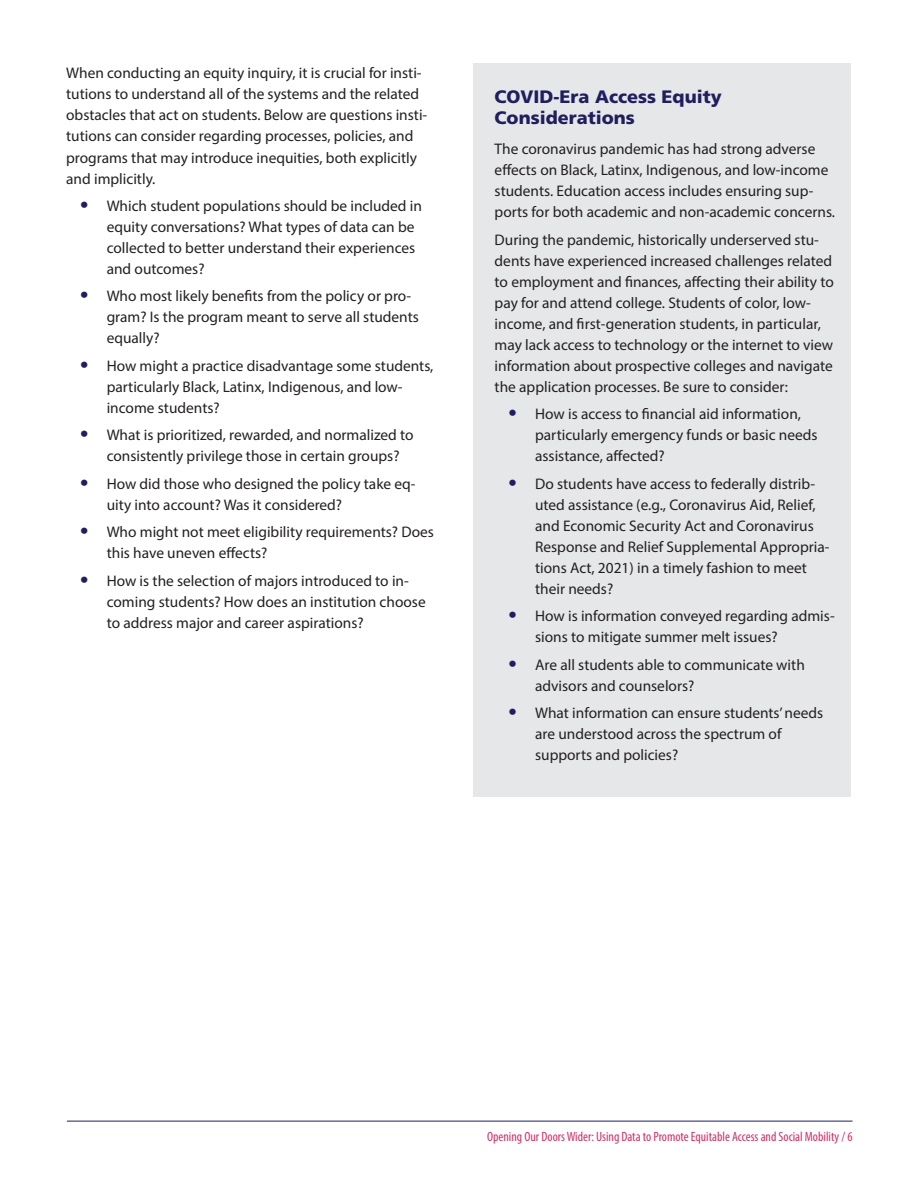
<style>
.page{position:relative;width:918px;height:1188px;background:#fff}
.page>*{position:absolute;margin:0;border:0;box-sizing:border-box;transform-origin:0 0}
.t1{font:900 18px/21px "Frutiger LT Std";color:#201e5e}
.t2{font:15.3px/21px "Myriad Pro";color:#231f20}
.t3{font:condensed 13.5px "Myriad Pro";color:#cd3267}
.s1{font-family:"Frutiger LT Std";font-weight:900;font-size:18px;color:#201e5e}
</style>
<div class="page">
<hr style="left:67px;top:1121px;width:786px;height:1px;background:#201e5e">
<div style="left:473px;top:63px;width:377px;height:734px;background:#e6e7e9"></div>
<p class="t2" style="left:66px;top:63px;width:363px">When conducting an equity inquiry, it is crucial for insti&shy;tutions to understand all of the systems and the related obstacles that act on students. Below are questions insti&shy;tutions can consider regarding processes, policies, and programs that may introduce inequities, both explicitly and implicitly.</p>
<p class="t2" style="left:107px;top:195px;width:317px;text-indent:-27px"><span class="s1">•</span> Which student populations should be included in equity conversations? What types of data can be collected to better understand their experiences and outcomes?</p>
<p class="t2" style="left:107px;top:286px;width:314px;text-indent:-27px"><span class="s1">•</span> Who most likely benefits from the policy or pro&shy;gram? Is the program meant to serve all students equally?</p>
<p class="t2" style="left:107px;top:355px;width:328px;text-indent:-27px"><span class="s1">•</span> How might a practice disadvantage some students, particularly Black, Latinx, Indigenous, and low&shy;income students?</p>
<p class="t2" style="left:107px;top:425px;width:308px;text-indent:-27px"><span class="s1">•</span> What is prioritized, rewarded, and normalized to consistently privilege those in certain groups?</p>
<p class="t2" style="left:107px;top:473px;width:310px;text-indent:-27px"><span class="s1">•</span> How did those who designed the policy take eq&shy;uity into account? Was it considered?</p>
<p class="t2" style="left:107px;top:522px;width:329px;text-indent:-27px"><span class="s1">•</span> Who might not meet eligibility requirements? Does this have uneven effects?</p>
<p class="t2" style="left:107px;top:570px;width:321px;text-indent:-27px"><span class="s1">•</span> How is the selection of majors introduced to in&shy;coming students? How does an institution choose to address major and career aspirations?</p>
<p class="t1" style="left:495px;top:87px;width:229px">COVID-Era Access Equity<br>Considerations</p>
<p class="t2" style="left:495px;top:139px;width:342px">The coronavirus pandemic has had strong adverse effects on Black, Latinx, Indigenous, and low-income students. Education access includes ensuring sup&shy;ports for both academic and non-academic concerns.</p>
<p class="t2" style="left:495px;top:229px;width:341px">During the pandemic, historically underserved stu&shy;dents have experienced increased challenges related to employment and finances, affecting their ability to pay for and attend college. Students of color, low&shy;income, and first-generation students, in particular, may lack access to technology or the internet to view information about prospective colleges and navigate the application processes. Be sure to consider:</p>
<p class="t2" style="left:535px;top:404px;width:284px;text-indent:-27px"><span class="s1">•</span> How is access to financial aid information, particularly emergency funds or basic needs assistance, affected?</p>
<p class="t2" style="left:535px;top:473px;width:296px;text-indent:-27px"><span class="s1">•</span> Do students have access to federally distrib&shy;uted assistance (e.g., Coronavirus Aid, Relief, and Economic Security Act and Coronavirus Response and Relief Supplemental Appropria&shy;tions Act, 2021) in a timely fashion to meet their needs?</p>
<p class="t2" style="left:535px;top:605px;width:301px;text-indent:-27px"><span class="s1">•</span> How is information conveyed regarding admis&shy;sions to mitigate summer melt issues?</p>
<p class="t2" style="left:535px;top:654px;width:271px;text-indent:-27px"><span class="s1">•</span> Are all students able to communicate with advisors and counselors?</p>
<p class="t2" style="left:535px;top:702px;width:290px;text-indent:-27px"><span class="s1">•</span> What information can ensure students’ needs are understood across the spectrum of supports and policies?</p>
<p class="t3" style="left:487px;top:1128px;width:367px">Opening Our Doors Wider: Using Data to Promote Equitable Access and Social Mobility / 6</p>
</div>
